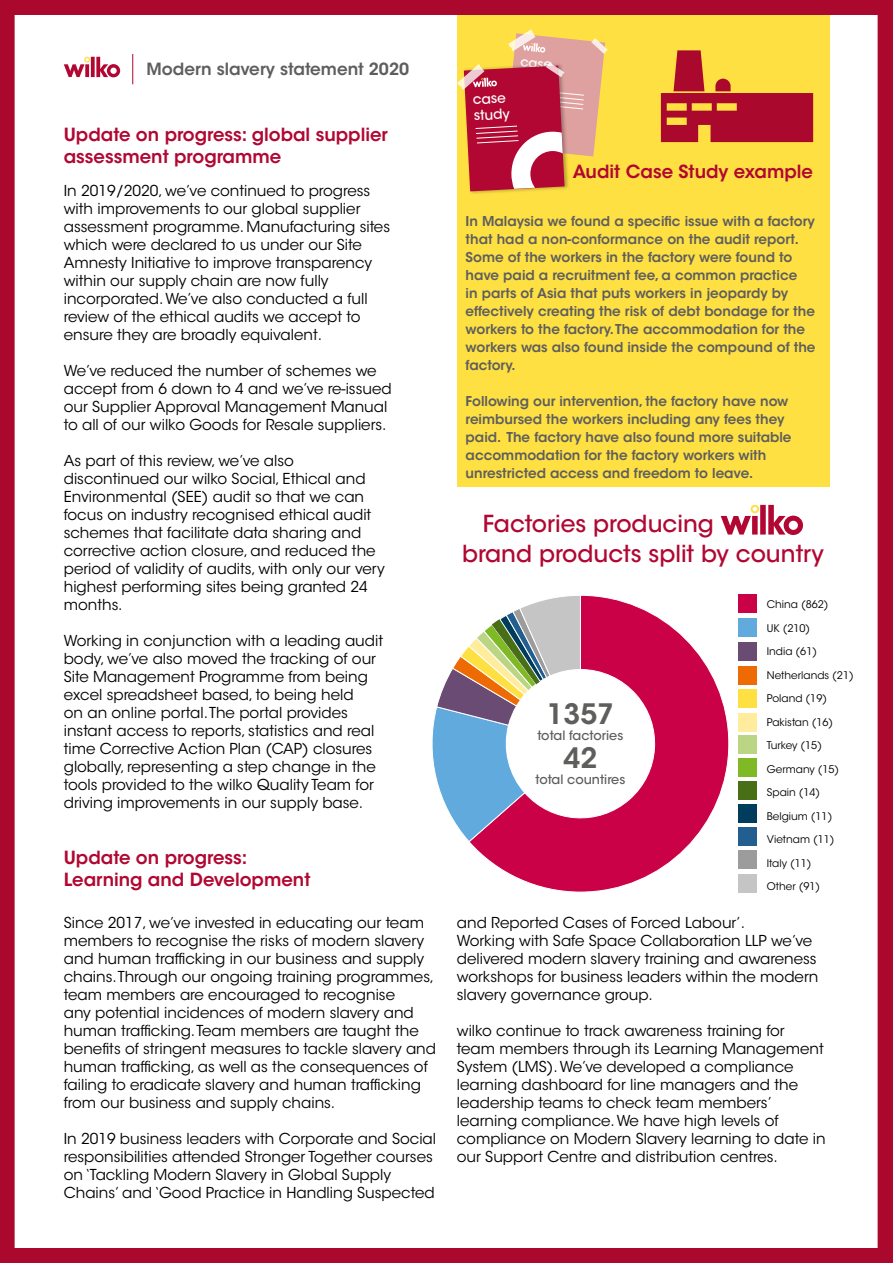
<style>
.page{position:relative;width:893px;height:1263px;background:#fff}
.page>*{position:absolute;margin:0;border:0;box-sizing:border-box;transform-origin:0 0}
.t1{font:600 27.9px "ITC Avant Garde Std";color:#5e5e5d}
.t2{font:500 23.25px/29.8px "ITC Avant Garde Std";color:#b10732}
.t3{font:600 18px/22.5px "ITC Avant Garde Std";color:#b10732}
.t4{font:600 16.65px "ITC Avant Garde Std";color:#5e5e5d}
.t5{font:15px/18px "ITC Avant Garde Std";color:#000}
.t6{font:500 13.65px/16.4px "ITC Avant Garde Std";color:#fff}
.t7{font:600 13.5px/18px "ITC Avant Garde Std";color:#5e5e5d}
.t8{font:500 12.9px "ITC Avant Garde Std";color:#fff}
.t9{font:500 12.75px "ITC Avant Garde Std";color:#5e5e5d}
.t10{font:10.5px "ITC Avant Garde Std";color:#000}
</style>
<div class="page">
<div style="left:0;top:0;width:893px;height:1263px;background:#fff;border:15px solid #ab082d"></div>
<svg style="left:64px;top:57px;width:56px;height:20px"></svg>
<hr style="left:132px;top:54px;width:1px;height:30px;background:#b10732">
<svg style="left:471px;top:595px;width:258px;height:297px"></svg>
<svg style="left:432px;top:595px;width:149px;height:248px"></svg>
<div style="left:457px;top:15px;width:372px;height:472px;background:#ffe043"></div>
<svg style="left:661px;top:50px;width:152px;height:92px"></svg>
<div style="left:462px;top:62px;width:108px;height:133px;background:#000;opacity:.29"></div>
<svg style="left:457px;top:29px;width:151px;height:162px"></svg>
<svg style="left:721px;top:505px;width:82px;height:30px"></svg>
<div style="left:739px;top:595px;width:18px;height:18px;background:#cb0148"></div>
<div style="left:739px;top:618px;width:18px;height:19px;background:#60aade"></div>
<div style="left:739px;top:642px;width:18px;height:19px;background:#6a4b73"></div>
<div style="left:739px;top:690px;width:18px;height:18px;background:#ffe043"></div>
<div style="left:739px;top:713px;width:18px;height:18px;background:#ffed9d"></div>
<div style="left:739px;top:759px;width:18px;height:18px;background:#80b926"></div>
<div style="left:739px;top:781px;width:18px;height:19px;background:#486e16"></div>
<div style="left:739px;top:735px;width:18px;height:19px;background:#bad584"></div>
<div style="left:739px;top:827px;width:18px;height:19px;background:#225e8f"></div>
<div style="left:739px;top:666px;width:18px;height:19px;background:#ed6a04"></div>
<div style="left:739px;top:804px;width:18px;height:19px;background:#003c5c"></div>
<div style="left:739px;top:850px;width:18px;height:19px;background:#9c9c9c"></div>
<div style="left:739px;top:874px;width:18px;height:18px;background:#c5c5c5"></div>
<p class="t4" style="left:147px;top:59px;width:264px">Modern slavery statement 2020</p>
<p class="t3" style="left:64px;top:123px;width:326px">Update on progress: global supplier assessment programme</p>
<p class="t5" style="left:64px;top:182px;width:328px">In 2019/2020, we’ve continued to progress with improvements to our global supplier assessment programme. Manufacturing sites which were declared to us under our Site Amnesty Initiative to improve transparency within our supply chain are now fully incorporated. We’ve also conducted a full review of the ethical audits we accept to ensure they are broadly equivalent.</p>
<p class="t5" style="left:64px;top:362px;width:329px">We’ve reduced the number of schemes we accept from 6 down to 4 and we’ve re-issued our Supplier Approval Management Manual to all of our wilko Goods for Resale suppliers.</p>
<p class="t5" style="left:64px;top:452px;width:322px">As part of this review, we’ve also discontinued our wilko Social, Ethical and Environmental (SEE) audit so that we can focus on industry recognised ethical audit schemes that facilitate data sharing and corrective action closure, and reduced the period of validity of audits, with only our very highest performing sites being granted 24 months.</p>
<p class="t5" style="left:64px;top:632px;width:321px">Working in conjunction with a leading audit body, we’ve also moved the tracking of our Site Management Programme from being excel spreadsheet based, to being held<br>on an online portal. The portal provides instant access to reports, statistics and real time Corrective Action Plan (CAP) closures globally, representing a step change in the tools provided to the wilko Quality Team for driving improvements in our supply base.</p>
<p class="t3" style="left:64px;top:846px;width:185px">Update on progress:</p>
<p class="t3" style="left:64px;top:868px;width:248px">Learning and Development</p>
<p class="t5" style="left:64px;top:914px;width:374px">Since 2017, we’ve invested in educating our team members to recognise the risks of modern slavery and human trafficking in our business and supply chains. Through our ongoing training programmes, team members are encouraged to recognise<br>any potential incidences of modern slavery and human trafficking. Team members are taught the benefits of stringent measures to tackle slavery and human trafficking, as well as the consequences of failing to eradicate slavery and human trafficking from our business and supply chains.</p>
<p class="t5" style="left:64px;top:1130px;width:374px">In 2019 business leaders with Corporate and Social responsibilities attended Stronger Together courses on ‘Tackling Modern Slavery in Global Supply Chains’ and ‘Good Practice in Handling Suspected</p>
<p class="t6" style="left:472px;top:91px;width:38px;rotate:-3deg">case study</p>
<p class="t8" style="left:521px;top:53px;width:33px;rotate:6deg">case</p>
<p class="t3" style="left:573px;top:160px;width:242px">Audit Case Study example</p>
<p class="t7" style="left:466px;top:212px;width:351px">In Malaysia we found a specific issue with a factory that had a non-conformance on the audit report.<br>Some of the workers in the factory were found to have paid a recruitment fee, a common practice<br>in parts of Asia that puts workers in jeopardy by effectively creating the risk of debt bondage for the workers to the factory. The accommodation for the workers was also found inside the compound of the factory.</p>
<p class="t7" style="left:466px;top:392px;width:327px">Following our intervention, the factory have now reimbursed the workers including any fees they paid. The factory have also found more suitable accommodation for the factory workers with unrestricted access and freedom to leave.</p>
<p class="t2" style="left:462px;top:509px;width:363px;text-indent:21px">Factories producing<br>brand products split by country</p>
<p class="t1" style="left:547px;top:696px;width:69px">1357</p>
<p class="t9" style="left:537px;top:727px;width:87px">total factories</p>
<p class="t1" style="left:564px;top:740px;width:35px">42</p>
<p class="t9" style="left:535px;top:772px;width:91px">total countires</p>
<p class="t10" style="left:767px;top:598px;width:63px">China (862)</p>
<p class="t10" style="left:767px;top:621px;width:45px">UK (210)</p>
<p class="t10" style="left:767px;top:645px;width:52px">India (61)</p>
<p class="t10" style="left:767px;top:669px;width:88px">Netherlands (21)</p>
<p class="t10" style="left:767px;top:692px;width:62px">Poland (19)</p>
<p class="t10" style="left:767px;top:716px;width:68px">Pakistan (16)</p>
<p class="t10" style="left:767px;top:739px;width:57px">Turkey (15)</p>
<p class="t10" style="left:767px;top:763px;width:74px">Germany (15)</p>
<p class="t10" style="left:767px;top:786px;width:55px">Spain (14)</p>
<p class="t10" style="left:767px;top:810px;width:67px">Belgium (11)</p>
<p class="t10" style="left:767px;top:833px;width:69px">Vietnam (11)</p>
<p class="t10" style="left:767px;top:857px;width:46px">Italy (11)</p>
<p class="t10" style="left:767px;top:880px;width:55px">Other (91)</p>
<p class="t5" style="left:457px;top:914px;width:290px">and Reported Cases of Forced Labour’.</p>
<p class="t5" style="left:457px;top:932px;width:363px">Working with Safe Space Collaboration LLP we’ve delivered modern slavery training and awareness workshops for business leaders within the modern slavery governance group.</p>
<p class="t5" style="left:457px;top:1022px;width:370px">wilko continue to track awareness training for team members through its Learning Management System (LMS). We’ve developed a compliance learning dashboard for line managers and the leadership teams to check team members’ learning compliance. We have high levels of compliance on Modern Slavery learning to date in our Support Centre and distribution centres.</p>
</div>
